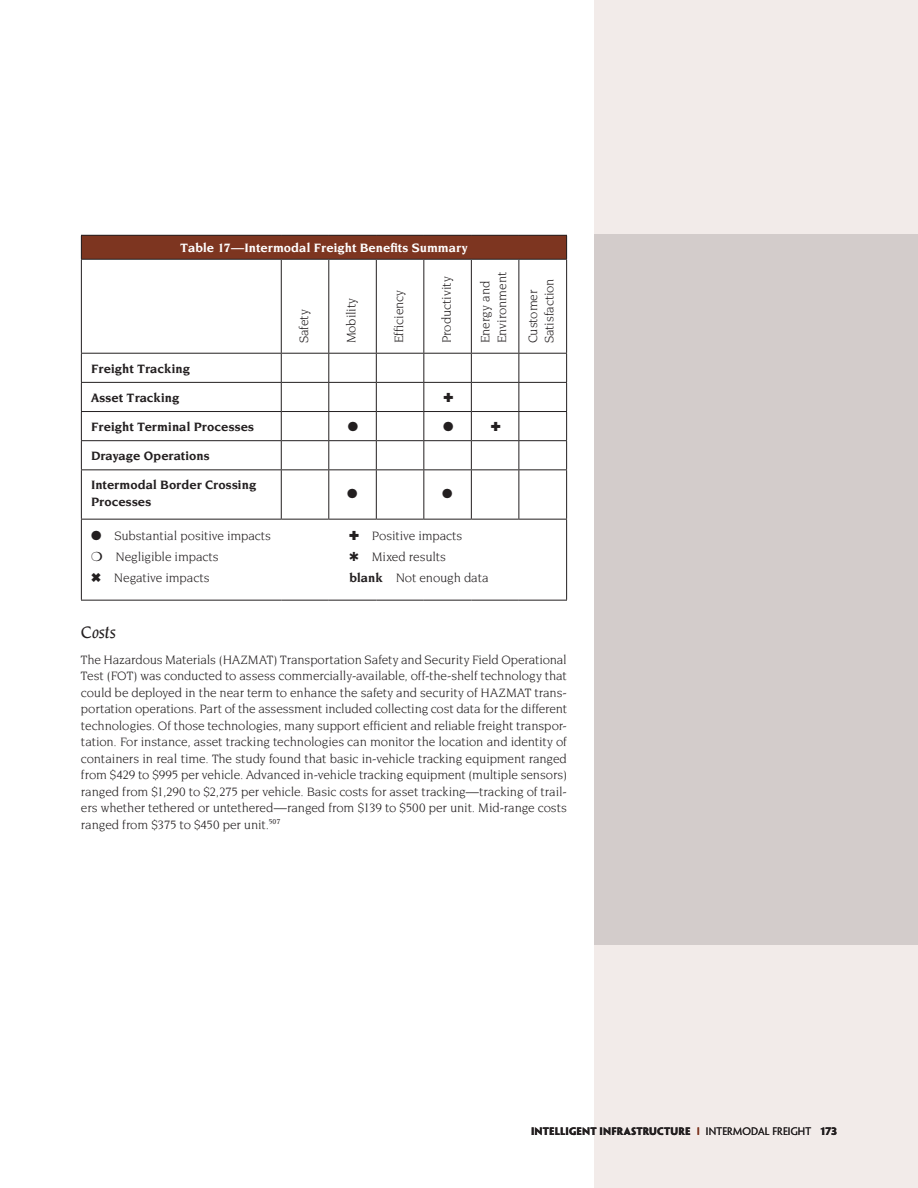
<style>
.page{position:relative;width:918px;height:1188px;background:#fff}
.page>*{position:absolute;margin:0;border:0;box-sizing:border-box;transform-origin:0 0}
.t1{font:italic 500 18px "Novarese Std";letter-spacing:-.005em;color:#231f20}
.t2{font:13.2px/16.5px "Novarese Std";letter-spacing:-.01em;color:#231f20}
.t3{font:700 13.2px/16.5px "Novarese Std";letter-spacing:.005em;color:#231f20}
.t4{font:700 13.2px "Novarese Std";letter-spacing:.005em;color:#fff}
.t5{font:13.2px "Zapf Dingbats";color:#231f20}
.t6{font:700 9.75px "Penumbra Flare Std";letter-spacing:.015em;color:#231f20}
.t7{font:9.75px "Penumbra Flare Std";letter-spacing:.02em;color:#231f20}
.s1{font-weight:700}
</style>
<div class="page">
<div style="left:594px;top:0;width:324px;height:1188px;background:#f2ebe9"></div>
<div style="left:594px;top:235px;width:324px;height:710px;background:#d3cccb"></div>
<div style="left:81px;top:235px;width:486px;height:24px;background:#7d3520"></div>
<hr style="left:81px;top:235px;width:200px;height:1px;background:#231f20">
<svg style="left:81px;top:236px;width:1px;height:23px"></svg>
<hr style="left:281px;top:235px;width:48px;height:1px;background:#231f20">
<hr style="left:329px;top:235px;width:47px;height:1px;background:#231f20">
<hr style="left:376px;top:235px;width:48px;height:1px;background:#231f20">
<hr style="left:424px;top:235px;width:47px;height:1px;background:#231f20">
<hr style="left:471px;top:235px;width:48px;height:1px;background:#231f20">
<hr style="left:519px;top:235px;width:48px;height:1px;background:#231f20">
<svg style="left:566px;top:236px;width:1px;height:23px"></svg>
<hr style="left:81px;top:259px;width:200px;height:1px;background:#231f20">
<hr style="left:281px;top:259px;width:48px;height:1px;background:#231f20">
<hr style="left:329px;top:259px;width:47px;height:1px;background:#231f20">
<hr style="left:376px;top:259px;width:48px;height:1px;background:#231f20">
<hr style="left:424px;top:259px;width:47px;height:1px;background:#231f20">
<hr style="left:471px;top:259px;width:48px;height:1px;background:#231f20">
<hr style="left:519px;top:259px;width:48px;height:1px;background:#231f20">
<hr style="left:81px;top:260px;width:1px;height:93px;background:#231f20">
<hr style="left:281px;top:260px;width:1px;height:93px;background:#231f20">
<hr style="left:328px;top:260px;width:1px;height:93px;background:#231f20">
<hr style="left:376px;top:260px;width:1px;height:93px;background:#231f20">
<hr style="left:423px;top:260px;width:1px;height:93px;background:#231f20">
<hr style="left:471px;top:260px;width:1px;height:93px;background:#231f20">
<hr style="left:519px;top:260px;width:1px;height:93px;background:#231f20">
<hr style="left:566px;top:260px;width:1px;height:93px;background:#231f20">
<hr style="left:81px;top:353px;width:200px;height:1px;background:#231f20">
<hr style="left:281px;top:353px;width:48px;height:1px;background:#231f20">
<hr style="left:329px;top:353px;width:47px;height:1px;background:#231f20">
<hr style="left:376px;top:353px;width:48px;height:1px;background:#231f20">
<hr style="left:424px;top:353px;width:47px;height:1px;background:#231f20">
<hr style="left:471px;top:353px;width:48px;height:1px;background:#231f20">
<hr style="left:519px;top:353px;width:48px;height:1px;background:#231f20">
<hr style="left:81px;top:382px;width:200px;height:1px;background:#231f20">
<hr style="left:281px;top:382px;width:48px;height:1px;background:#231f20">
<hr style="left:329px;top:382px;width:47px;height:1px;background:#231f20">
<hr style="left:376px;top:382px;width:48px;height:1px;background:#231f20">
<hr style="left:424px;top:382px;width:47px;height:1px;background:#231f20">
<hr style="left:471px;top:382px;width:48px;height:1px;background:#231f20">
<hr style="left:519px;top:382px;width:48px;height:1px;background:#231f20">
<hr style="left:81px;top:411px;width:200px;height:1px;background:#231f20">
<hr style="left:281px;top:411px;width:48px;height:1px;background:#231f20">
<hr style="left:329px;top:411px;width:47px;height:1px;background:#231f20">
<hr style="left:376px;top:411px;width:48px;height:1px;background:#231f20">
<hr style="left:424px;top:411px;width:47px;height:1px;background:#231f20">
<hr style="left:471px;top:411px;width:48px;height:1px;background:#231f20">
<hr style="left:519px;top:411px;width:48px;height:1px;background:#231f20">
<hr style="left:81px;top:440px;width:200px;height:1px;background:#231f20">
<svg style="left:81px;top:354px;width:1px;height:115px"></svg>
<hr style="left:281px;top:440px;width:48px;height:1px;background:#231f20">
<svg style="left:281px;top:354px;width:1px;height:115px"></svg>
<hr style="left:329px;top:440px;width:47px;height:1px;background:#231f20">
<svg style="left:328px;top:354px;width:1px;height:115px"></svg>
<hr style="left:376px;top:440px;width:48px;height:1px;background:#231f20">
<svg style="left:376px;top:354px;width:1px;height:115px"></svg>
<hr style="left:424px;top:440px;width:47px;height:1px;background:#231f20">
<svg style="left:423px;top:354px;width:1px;height:115px"></svg>
<hr style="left:471px;top:440px;width:48px;height:1px;background:#231f20">
<svg style="left:471px;top:354px;width:1px;height:115px"></svg>
<hr style="left:519px;top:440px;width:48px;height:1px;background:#231f20">
<svg style="left:519px;top:354px;width:1px;height:115px"></svg>
<svg style="left:566px;top:354px;width:1px;height:115px"></svg>
<hr style="left:81px;top:469px;width:200px;height:1px;background:#231f20">
<hr style="left:81px;top:470px;width:1px;height:49px;background:#231f20">
<hr style="left:281px;top:469px;width:48px;height:1px;background:#231f20">
<hr style="left:281px;top:470px;width:1px;height:49px;background:#231f20">
<hr style="left:329px;top:469px;width:47px;height:1px;background:#231f20">
<hr style="left:328px;top:470px;width:1px;height:49px;background:#231f20">
<hr style="left:376px;top:469px;width:48px;height:1px;background:#231f20">
<hr style="left:376px;top:470px;width:1px;height:49px;background:#231f20">
<hr style="left:424px;top:469px;width:47px;height:1px;background:#231f20">
<hr style="left:423px;top:470px;width:1px;height:49px;background:#231f20">
<hr style="left:471px;top:469px;width:48px;height:1px;background:#231f20">
<hr style="left:471px;top:470px;width:1px;height:49px;background:#231f20">
<hr style="left:519px;top:469px;width:48px;height:1px;background:#231f20">
<hr style="left:519px;top:470px;width:1px;height:49px;background:#231f20">
<hr style="left:566px;top:470px;width:1px;height:49px;background:#231f20">
<hr style="left:81px;top:519px;width:200px;height:1px;background:#231f20">
<hr style="left:81px;top:520px;width:1px;height:80px;background:#231f20">
<hr style="left:281px;top:519px;width:48px;height:1px;background:#231f20">
<hr style="left:329px;top:519px;width:47px;height:1px;background:#231f20">
<hr style="left:376px;top:519px;width:48px;height:1px;background:#231f20">
<hr style="left:424px;top:519px;width:47px;height:1px;background:#231f20">
<hr style="left:471px;top:519px;width:48px;height:1px;background:#231f20">
<hr style="left:519px;top:519px;width:48px;height:1px;background:#231f20">
<hr style="left:566px;top:520px;width:1px;height:80px;background:#231f20">
<hr style="left:81px;top:600px;width:200px;height:1px;background:#231f20">
<hr style="left:281px;top:600px;width:48px;height:1px;background:#231f20">
<hr style="left:329px;top:600px;width:47px;height:1px;background:#231f20">
<hr style="left:376px;top:600px;width:48px;height:1px;background:#231f20">
<hr style="left:424px;top:600px;width:47px;height:1px;background:#231f20">
<hr style="left:471px;top:600px;width:48px;height:1px;background:#231f20">
<hr style="left:519px;top:600px;width:48px;height:1px;background:#231f20">
<p class="t4" style="left:180px;top:240px;width:289px">Table 17—Intermodal Freight Benefits Summary</p>
<p class="t2" style="left:295px;top:343px;width:36px;rotate:-90deg">Safety</p>
<p class="t2" style="left:343px;top:343px;width:47px;rotate:-90deg">Mobility</p>
<p class="t2" style="left:390px;top:343px;width:55px;rotate:-90deg">Efficiency</p>
<p class="t2" style="left:438px;top:343px;width:68px;rotate:-90deg">Productivity</p>
<p class="t2" style="left:477px;top:343px;width:73px;rotate:-90deg">Energy and<br>Environment</p>
<p class="t2" style="left:524px;top:343px;width:67px;rotate:-90deg">Customer<br>Satisfaction</p>
<p class="t3" style="left:91px;top:360px;width:101px">Freight Tracking</p>
<p class="t3" style="left:91px;top:389px;width:90px">Asset Tracking</p>
<p class="t3" style="left:91px;top:418px;width:164px">Freight Terminal Processes</p>
<p class="t5" style="left:348px;top:421px;width:12px">●</p>
<p class="t5" style="left:443px;top:421px;width:12px">●</p>
<p class="t3" style="left:91px;top:447px;width:120px">Drayage Operations</p>
<p class="t3" style="left:91px;top:476px;width:167px">Intermodal Border Crossing<br>Processes</p>
<p class="t5" style="left:347px;top:487px;width:12px">●</p>
<p class="t5" style="left:442px;top:487px;width:12px">●</p>
<p class="t2" style="left:91px;top:527px;width:182px">● Substantial positive impacts</p>
<p class="t2" style="left:349px;top:527px;width:115px">✚ Positive impacts</p>
<p class="t2" style="left:91px;top:548px;width:129px">❍ Negligible impacts</p>
<p class="t2" style="left:349px;top:548px;width:99px">✱ Mixed results</p>
<p class="t2" style="left:91px;top:569px;width:120px">✖ Negative impacts</p>
<p class="t2" style="left:349px;top:569px;width:141px"><span class="s1">blank</span> Not enough data</p>
<h1 class="t1" style="left:81px;top:622px;width:36px">Costs</h1>
<p class="t2" style="left:81px;top:651px;width:488px;text-align:justify">The Hazardous Materials (HAZMAT) Transportation Safety and Security Field Operational Test (FOT) was conducted to assess commercially-available, off-the-shelf technology that could be deployed in the near term to enhance the safety and security of HAZMAT trans&shy;portation operations. Part of the assessment included collecting cost data for the different technologies. Of those technologies, many support efficient and reliable freight transpor&shy;tation. For instance, asset tracking technologies can monitor the location and identity of containers in real time. The study found that basic in-vehicle tracking equipment ranged from $429 to $995 per vehicle. Advanced in-vehicle tracking equipment (multiple sensors) ranged from $1,290 to $2,275 per vehicle. Basic costs for asset tracking—tracking of trail&shy;ers whether tethered or untethered—ranged from $139 to $500 per unit. Mid-range costs ranged from $375 to $450 per unit.<sup>507</sup></p>
<p class="t6" style="left:531px;top:1125px;width:171px">INTELLIGENT INFRASTRUCTURE <sup>|</sup></p>
<p class="t7" style="left:706px;top:1126px;width:133px">INTERMODAL FREIGHT <span class="s1">173</span></p>
</div>
